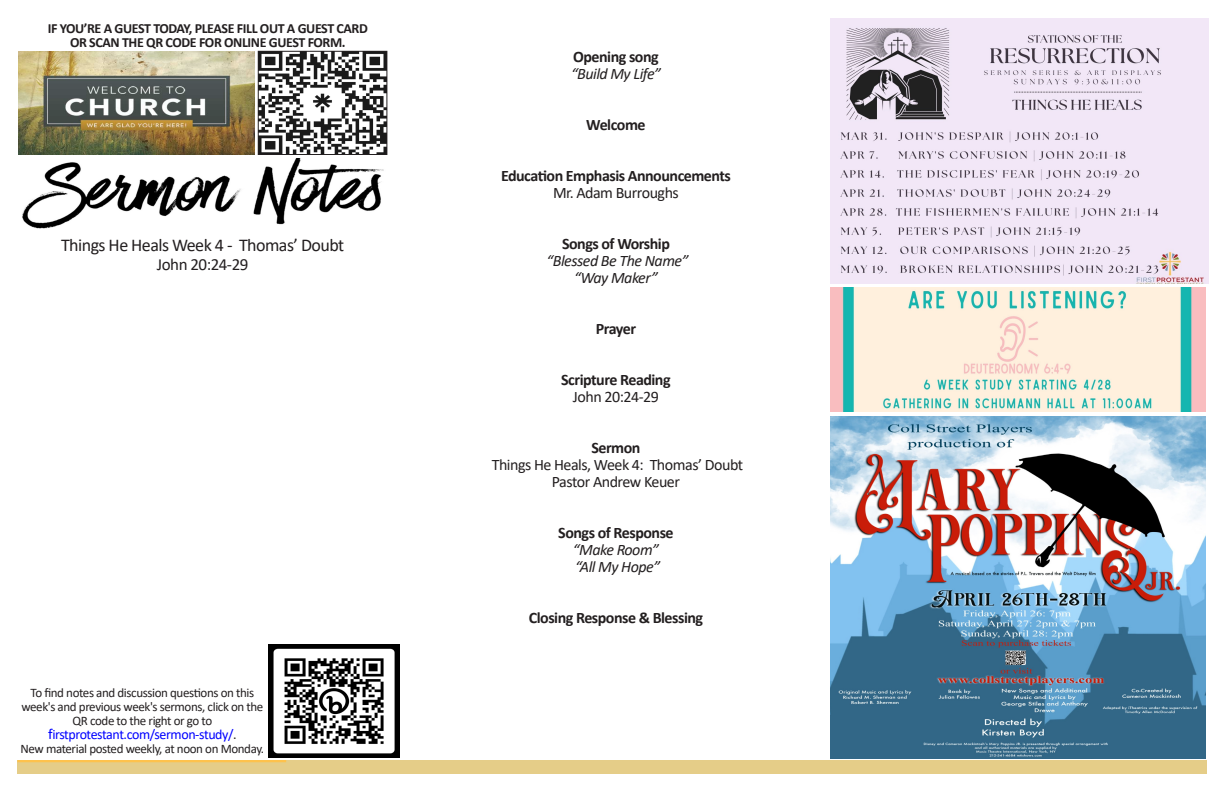
<style>
.page{position:relative;width:1224px;height:792px;background:#fff}
.page>*{position:absolute;margin:0;border:0;box-sizing:border-box;transform-origin:0 0}
.t1{font:18px "Calibri";letter-spacing:-.03em;color:#231f20}
.t2{font:17px "Calibri";letter-spacing:-.03em;color:#231f20}
.t3{font:700 16px "Calibri";letter-spacing:-.03em;color:#231f20}
.t4{font:16px "Calibri";letter-spacing:-.03em;color:#231f20}
.t5{font:italic 16px "Calibri";letter-spacing:-.03em;color:#231f20}
.t6{font:700 14px "Calibri";letter-spacing:-.03em;color:#231f20}
.t7{font:14px "Calibri";letter-spacing:-.03em;color:#00f}
.t8{font:13px/14px "Calibri";letter-spacing:-.03em;color:#231f20;text-align:center}
.s1{font-size:15px}
.s2{color:#231f20}
</style>
<div class="page">
<img style="left:18px;top:51px;width:236px;height:103px">
<img style="left:260px;top:53px;width:125px;height:100px">
<div style="left:258px;top:51px;width:129px;height:104px;border:1px solid #231f20"></div>
<img style="left:22px;top:158px;width:362px;height:71px">
<img style="left:268px;top:645px;width:132px;height:112px">
<div style="left:17px;top:760px;width:1190px;height:14px;background:#e5cd88"></div>
<hr style="left:17px;top:760px;width:269px;height:2px;background:#fec24c">
<img style="left:831px;top:18px;width:377px;height:266px">
<img style="left:830px;top:416px;width:375px;height:343px">
<img style="left:831px;top:287px;width:375px;height:124px">
<p class="t6" style="left:48px;top:18px;width:322px">IF YOU’RE A GUEST TODAY, PLEASE FILL OUT A GUEST CARD</p>
<p class="t6" style="left:70px;top:32px;width:277px">OR SCAN THE QR CODE FOR ONLINE GUEST FORM.</p>
<p class="t1" style="left:61px;top:233px;width:285px">Things He Heals Week 4 - Thomas’ Doubt</p>
<p class="t2" style="left:157px;top:253px;width:93px">John 20:24-29</p>
<p class="t8" style="left:21px;top:685px;width:243px">To find notes and discussion questions on this week's and previous week's sermons, click on the<br>QR code to the right or go to</p>
<p class="t7" style="left:48px;top:724px;width:190px"><span class="s1">f</span>irstprotestant.com/sermon-study/<span class="s2">.</span></p>
<p class="t8" style="left:21px;top:741px;width:245px">New material posted weekly, at noon on Monday.</p>
<p class="t3" style="left:573px;top:46px;width:87px">Opening song</p>
<p class="t5" style="left:571px;top:63px;width:91px">“Build My Life”</p>
<p class="t3" style="left:586px;top:114px;width:61px">Welcome</p>
<p class="t3" style="left:501px;top:165px;width:231px">Education Emphasis Announcements</p>
<p class="t4" style="left:553px;top:182px;width:127px">Mr. Adam Burroughs</p>
<p class="t3" style="left:562px;top:233px;width:109px">Songs of Worship</p>
<p class="t5" style="left:547px;top:250px;width:143px">“Blessed Be The Name”</p>
<p class="t5" style="left:574px;top:267px;width:85px">“Way Maker”</p>
<p class="t3" style="left:596px;top:318px;width:42px">Prayer</p>
<p class="t3" style="left:561px;top:369px;width:111px">Scripture Reading</p>
<p class="t4" style="left:573px;top:386px;width:88px">John 20:24-29</p>
<p class="t3" style="left:591px;top:437px;width:51px">Sermon</p>
<p class="t4" style="left:492px;top:454px;width:253px">Things He Heals, Week 4: Thomas’ Doubt</p>
<p class="t4" style="left:552px;top:471px;width:130px">Pastor Andrew Keuer</p>
<p class="t3" style="left:558px;top:522px;width:117px">Songs of Response</p>
<p class="t5" style="left:573px;top:539px;width:87px">“Make Room”</p>
<p class="t5" style="left:575px;top:556px;width:87px">“All My Hope”</p>
<p class="t3" style="left:529px;top:607px;width:176px">Closing Response &amp; Blessing</p>
</div>
